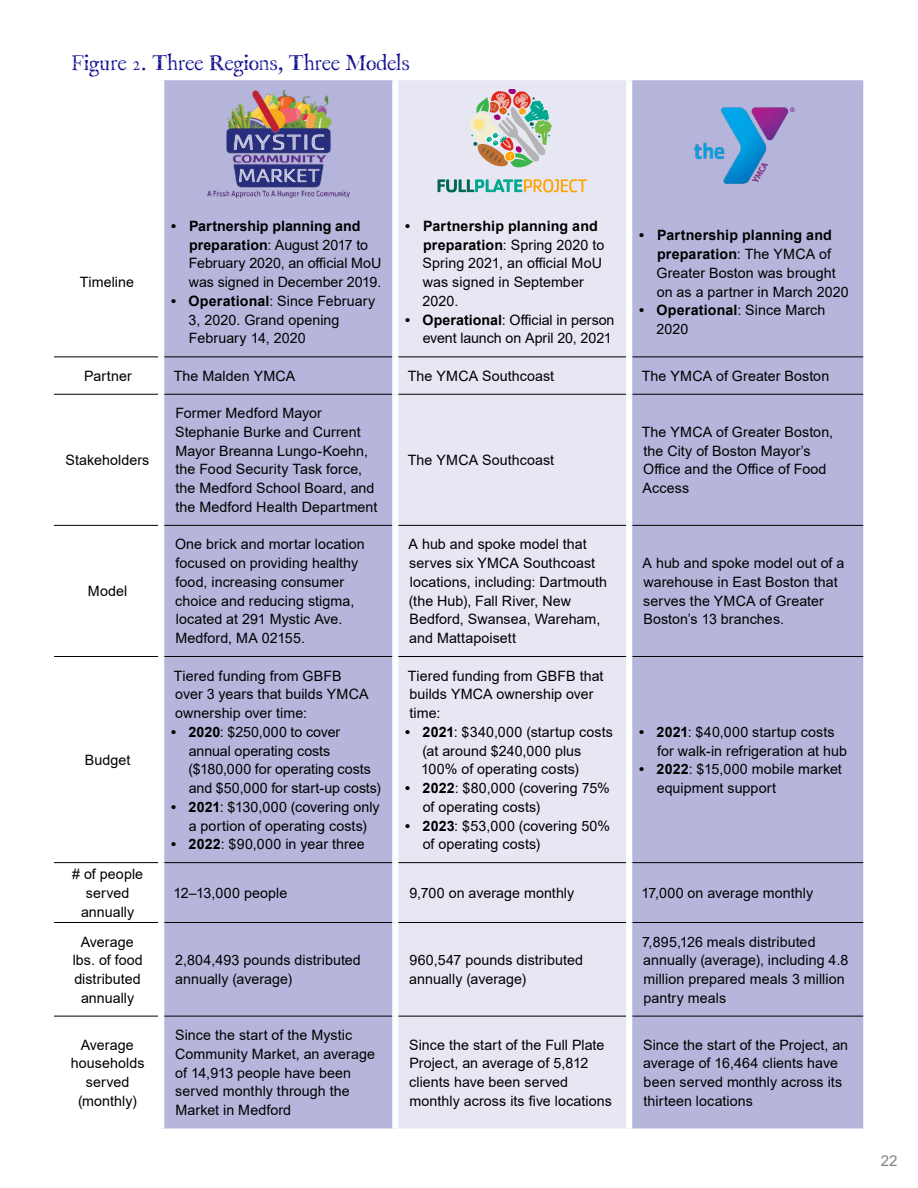
<style>
.page{position:relative;width:918px;height:1188px;background:#fff}
.page>*{position:absolute;margin:0;border:0;box-sizing:border-box;transform-origin:0 0}
.t1{font:21px "P22 Franklin Caslon";letter-spacing:-.025em;color:#0c0a8c}
.t2{font:15px "Arial";color:#808285}
.t3{font:14.25px/18.8px "Arial";letter-spacing:.005em;color:#000}
.s1{font-weight:700}
</style>
<div class="page">
<div style="left:164px;top:80px;width:699px;height:1048px;background:#b6b6dd"></div>
<div style="left:398px;top:80px;width:228px;height:1048px;background:#e7e7f4"></div>
<hr style="left:54px;top:356px;width:104px;height:1px;background:#000">
<hr style="left:54px;top:394px;width:104px;height:1px;background:#000">
<hr style="left:54px;top:525px;width:104px;height:1px;background:#000">
<hr style="left:54px;top:656px;width:104px;height:1px;background:#000">
<hr style="left:54px;top:862px;width:104px;height:1px;background:#000">
<hr style="left:54px;top:922px;width:104px;height:1px;background:#000">
<hr style="left:54px;top:1016px;width:104px;height:1px;background:#000">
<hr style="left:164px;top:356px;width:228px;height:1px;background:#000">
<hr style="left:398px;top:356px;width:228px;height:1px;background:#000">
<hr style="left:632px;top:356px;width:231px;height:1px;background:#000">
<hr style="left:164px;top:394px;width:228px;height:1px;background:#000">
<hr style="left:398px;top:394px;width:228px;height:1px;background:#000">
<hr style="left:632px;top:394px;width:231px;height:1px;background:#000">
<hr style="left:164px;top:525px;width:228px;height:1px;background:#000">
<hr style="left:398px;top:525px;width:228px;height:1px;background:#000">
<hr style="left:632px;top:525px;width:231px;height:1px;background:#000">
<hr style="left:164px;top:656px;width:228px;height:1px;background:#000">
<hr style="left:398px;top:656px;width:228px;height:1px;background:#000">
<hr style="left:632px;top:656px;width:231px;height:1px;background:#000">
<hr style="left:164px;top:862px;width:228px;height:1px;background:#000">
<hr style="left:398px;top:862px;width:228px;height:1px;background:#000">
<hr style="left:632px;top:862px;width:231px;height:1px;background:#000">
<hr style="left:164px;top:922px;width:228px;height:1px;background:#000">
<hr style="left:398px;top:922px;width:228px;height:1px;background:#000">
<hr style="left:632px;top:922px;width:231px;height:1px;background:#000">
<hr style="left:164px;top:1016px;width:228px;height:1px;background:#000">
<hr style="left:398px;top:1016px;width:228px;height:1px;background:#000">
<hr style="left:632px;top:1016px;width:231px;height:1px;background:#000">
<div style="left:392px;top:80px;width:6px;height:127px;background:#fff"></div>
<div style="left:392px;top:207px;width:6px;height:150px;background:#fff"></div>
<div style="left:392px;top:357px;width:6px;height:37px;background:#fff"></div>
<div style="left:392px;top:394px;width:6px;height:131px;background:#fff"></div>
<div style="left:392px;top:525px;width:6px;height:131px;background:#fff"></div>
<div style="left:392px;top:656px;width:6px;height:207px;background:#fff"></div>
<div style="left:392px;top:863px;width:6px;height:59px;background:#fff"></div>
<div style="left:392px;top:922px;width:6px;height:94px;background:#fff"></div>
<div style="left:392px;top:1016px;width:6px;height:112px;background:#fff"></div>
<div style="left:626px;top:80px;width:6px;height:127px;background:#fff"></div>
<div style="left:626px;top:207px;width:6px;height:150px;background:#fff"></div>
<div style="left:626px;top:357px;width:6px;height:37px;background:#fff"></div>
<div style="left:626px;top:394px;width:6px;height:131px;background:#fff"></div>
<div style="left:626px;top:525px;width:6px;height:131px;background:#fff"></div>
<div style="left:626px;top:656px;width:6px;height:207px;background:#fff"></div>
<div style="left:626px;top:863px;width:6px;height:59px;background:#fff"></div>
<div style="left:626px;top:922px;width:6px;height:94px;background:#fff"></div>
<div style="left:626px;top:1016px;width:6px;height:112px;background:#fff"></div>
<img style="left:207px;top:90px;width:142px;height:107px">
<svg style="left:438px;top:179px;width:149px;height:14px;background:#abc3ab"></svg>
<svg style="left:468px;top:89px;width:84px;height:80px;background:#c5c1b3"></svg>
<img style="left:686px;top:89px;width:121px;height:109px">
<h1 class="t1" style="left:71px;top:51px;width:340px">Figure 2. Three Regions, Three Models</h1>
<p class="t3" style="left:80px;top:273px;width:56px">Timeline</p>
<p class="t3" style="left:189px;top:216px;width:194px;text-indent:-18px"><span class="s1">• Partnership planning and preparation</span>: August 2017 to<br>February 2020, an official MoU was signed in December 2019.</p>
<p class="t3" style="left:189px;top:291px;width:188px;text-indent:-17px"><span class="s1">• Operational</span>: Since February<br>3, 2020. Grand opening<br>February 14, 2020</p>
<p class="t3" style="left:423px;top:216px;width:183px;text-indent:-17px"><span class="s1">• Partnership planning and preparation</span>: Spring 2020 to<br>Spring 2021, an official MoU was signed in September<br>2020.</p>
<p class="t3" style="left:405px;top:310px;width:211px;text-align:right"><span class="s1">• Operational</span>: Official in person event launch on April 20, 2021</p>
<p class="t3" style="left:656px;top:226px;width:194px;text-indent:-17px"><span class="s1">• Partnership planning and preparation</span>: The YMCA of<br>Greater Boston was brought on as a partner in March 2020</p>
<p class="t3" style="left:657px;top:301px;width:170px;text-indent:-17px"><span class="s1">• Operational</span>: Since March<br>2020</p>
<p class="t3" style="left:84px;top:366px;width:49px">Partner</p>
<p class="t3" style="left:174px;top:366px;width:123px">The Malden YMCA</p>
<p class="t3" style="left:408px;top:366px;width:148px">The YMCA Southcoast</p>
<p class="t3" style="left:642px;top:366px;width:189px">The YMCA of Greater Boston</p>
<p class="t3" style="left:65px;top:451px;width:85px">Stakeholders</p>
<p class="t3" style="left:88px;top:582px;width:41px">Model</p>
<p class="t3" style="left:85px;top:750px;width:47px">Budget</p>
<p class="t3" style="left:72px;top:865px;width:72px;text-align:center"># of people served annually</p>
<p class="t3" style="left:73px;top:932px;width:72px;text-align:center">Average lbs. of food distributed annually</p>
<p class="t3" style="left:175px;top:404px;width:204px">Former Medford Mayor<br>Stephanie Burke and Current<br>Mayor Breanna Lungo-Koehn, the Food Security Task force, the Medford School Board, and the Medford Health Department</p>
<p class="t3" style="left:408px;top:451px;width:148px">The YMCA Southcoast</p>
<p class="t3" style="left:175px;top:535px;width:191px">One brick and mortar location focused on providing healthy food, increasing consumer choice and reducing stigma, located at 291 Mystic Ave.<br>Medford, MA 02155.</p>
<p class="t3" style="left:409px;top:535px;width:200px">A hub and spoke model that serves six YMCA Southcoast locations, including: Dartmouth (the Hub), Fall River, New<br>Bedford, Swansea, Wareham, and Mattapoisett</p>
<p class="t3" style="left:174px;top:666px;width:196px">Tiered funding from GBFB over 3 years that builds YMCA ownership over time:</p>
<p class="t3" style="left:188px;top:722px;width:194px;text-indent:-17px"><span class="s1">• 2020</span>: $250,000 to cover annual operating costs ($180,000 for operating costs and $50,000 for start-up costs)</p>
<p class="t3" style="left:171px;top:797px;width:210px;text-align:center"><span class="s1">• 2021</span>: $130,000 (covering only a portion of operating costs)</p>
<p class="t3" style="left:171px;top:835px;width:195px"><span class="s1">• 2022</span>: $90,000 in year three</p>
<p class="t3" style="left:408px;top:666px;width:197px">Tiered funding from GBFB that builds YMCA ownership over time:</p>
<p class="t3" style="left:421px;top:722px;width:193px;text-indent:-16px"><span class="s1">• 2021</span>: $340,000 (startup costs (at around $240,000 plus<br>100% of operating costs)</p>
<p class="t3" style="left:423px;top:779px;width:189px;text-indent:-18px"><span class="s1">• 2022</span>: $80,000 (covering 75% of operating costs)</p>
<p class="t3" style="left:423px;top:816px;width:189px;text-indent:-18px"><span class="s1">• 2023</span>: $53,000 (covering 50% of operating costs)</p>
<p class="t3" style="left:642px;top:422px;width:193px">The YMCA of Greater Boston, the City of Boston Mayor’s<br>Office and the Office of Food<br>Access</p>
<p class="t3" style="left:643px;top:554px;width:203px">A hub and spoke model out of a warehouse in East Boston that serves the YMCA of Greater<br>Boston’s 13 branches.</p>
<p class="t3" style="left:657px;top:722px;width:191px;text-indent:-18px"><span class="s1">• 2021</span>: $40,000 startup costs for walk-in refrigeration at hub</p>
<p class="t3" style="left:657px;top:760px;width:187px;text-indent:-18px"><span class="s1">• 2022</span>: $15,000 mobile market equipment support</p>
<p class="t3" style="left:174px;top:883px;width:115px">12–13,000 people</p>
<p class="t3" style="left:409px;top:883px;width:166px">9,700 on average monthly</p>
<p class="t3" style="left:642px;top:883px;width:173px">17,000 on average monthly</p>
<p class="t3" style="left:175px;top:951px;width:187px">2,804,493 pounds distributed annually (average)</p>
<p class="t3" style="left:409px;top:951px;width:175px">960,547 pounds distributed annually (average)</p>
<p class="t3" style="left:642px;top:932px;width:208px">7,895,126 meals distributed annually (average), including 4.8 million prepared meals 3 million pantry meals</p>
<p class="t3" style="left:71px;top:1035px;width:75px;text-align:center">Average households served (monthly)</p>
<p class="t3" style="left:175px;top:1026px;width:202px">Since the start of the Mystic<br>Community Market, an average of 14,913 people have been served monthly through the<br>Market in Medford</p>
<p class="t3" style="left:409px;top:1035px;width:204px">Since the start of the Full Plate<br>Project, an average of 5,812 clients have been served monthly across its five locations</p>
<p class="t3" style="left:643px;top:1035px;width:207px">Since the start of the Project, an average of 16,464 clients have been served monthly across its thirteen locations</p>
<p class="t2" style="left:881px;top:1151px;width:18px">22</p>
</div>
